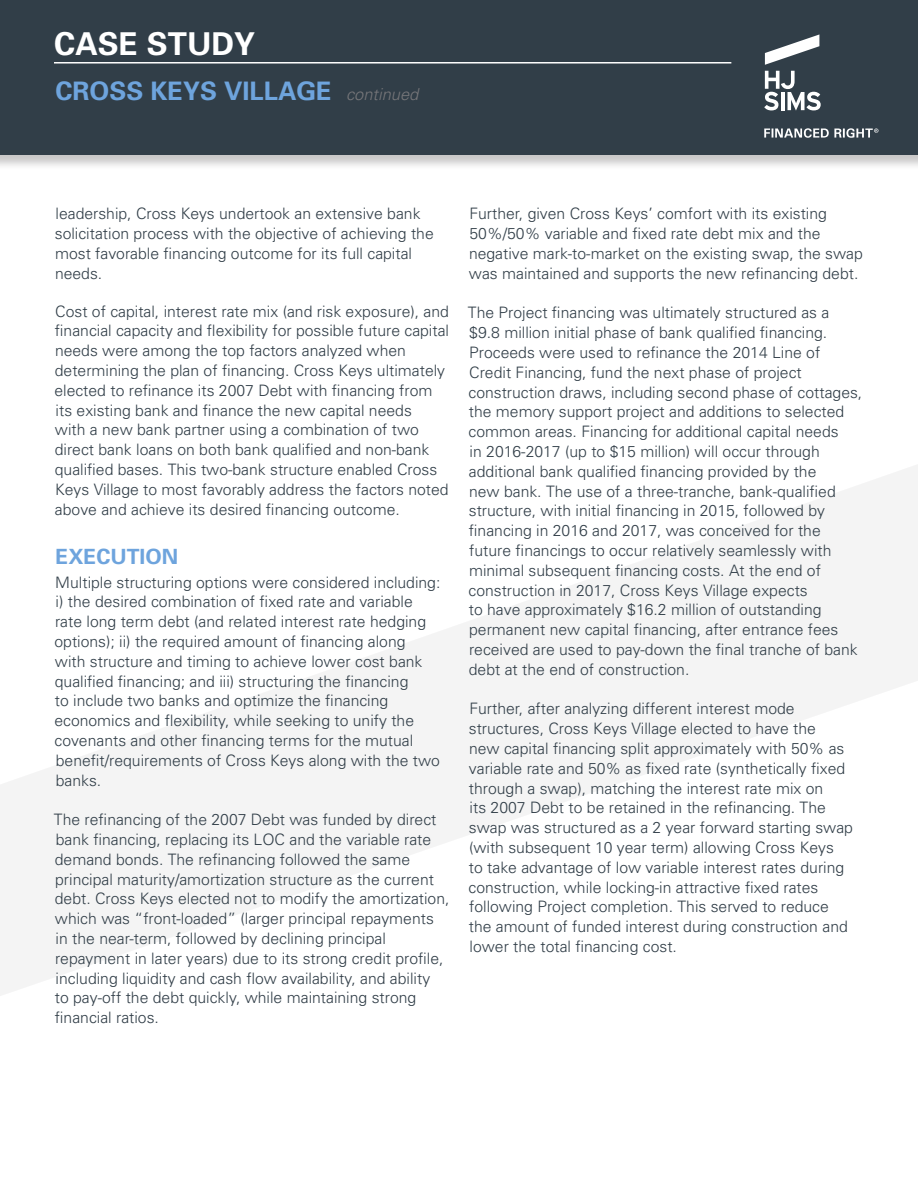
<style>
.page{position:relative;width:918px;height:1188px;background:#fff}
.page>*{position:absolute;margin:0;border:0;box-sizing:border-box;transform-origin:0 0}
.t1{font:700 31.5px "Univers";color:#fff}
.t2{font:700 25.5px "Univers";color:#6ea4dd}
.Sub_Spacing{font:700 21px "Univers";color:#6ea4dd}
.Body_Copy{font:300 15.75px/19.8px "Univers";color:#313e48}
.Sub_Spacing-2{font:300 15.75px/19.8px "Univers";color:#313e48}
.s1{font-weight:300;font-style:italic;font-size:16.5px;color:#77777a}
</style>
<div class="page">
<div style="left:0;top:0;width:918px;height:170px;background:#231f20;opacity:.25"></div>
<div style="left:0;top:0;width:918px;height:155px;background:#313e48"></div>
<hr style="left:54px;top:62px;width:677px;height:2px;background:#fff">
<svg style="left:765px;top:34px;width:54px;height:31px"></svg>
<svg style="left:764px;top:71px;width:57px;height:40px"></svg>
<svg style="left:764px;top:128px;width:114px;height:10px"></svg>
<svg style="left:0;top:465px;width:918px;height:531px"></svg>
<h1 class="t1" style="left:54px;top:25px;width:203px">CASE STUDY</h1>
<p class="t2" style="left:56px;top:75px;width:364px">CROSS KEYS VILLAGE <span class="s1">continued</span></p>
<p class="Sub_Spacing-2" style="left:55px;top:204px;width:380px">leadership, Cross Keys undertook an extensive bank solicitation process with the objective of achieving the most favorable financing outcome for its full capital needs.</p>
<p class="Sub_Spacing-2" style="left:54px;top:301px;width:396px">Cost of capital, interest rate mix (and risk exposure), and financial capacity and flexibility for possible future capital needs were among the top factors analyzed when determining the plan of financing. Cross Keys ultimately elected to refinance its 2007 Debt with financing from its existing bank and finance the new capital needs<br>with a new bank partner using a combination of two direct bank loans on both bank qualified and non-bank qualified bases. This two-bank structure enabled Cross Keys Village to most favorably address the factors noted above and achieve its desired financing outcome.</p>
<p class="Sub_Spacing" style="left:56px;top:543px;width:124px">EXECUTION</p>
<p class="Body_Copy" style="left:54px;top:572px;width:388px">Multiple structuring options were considered including: i) the desired combination of fixed rate and variable rate long term debt (and related interest rate hedging options); ii) the required amount of financing along<br>with structure and timing to achieve lower cost bank qualified financing; and iii) structuring the financing<br>to include two banks and optimize the financing economics and flexibility, while seeking to unify the covenants and other financing terms for the mutual benefit/requirements of Cross Keys along with the two banks.</p>
<p class="Body_Copy" style="left:54px;top:810px;width:397px">The refinancing of the 2007 Debt was funded by direct bank financing, replacing its LOC and the variable rate demand bonds. The refinancing followed the same principal maturity/amortization structure as the current debt. Cross Keys elected not to modify the amortization, which was “front-loaded” (larger principal repayments<br>in the near-term, followed by declining principal repayment in later years) due to its strong credit profile, including liquidity and cash flow availability, and ability<br>to pay-off the debt quickly, while maintaining strong financial ratios.</p>
<p class="Body_Copy" style="left:469px;top:204px;width:395px">Further, given Cross Keys’ comfort with its existing 50%/50% variable and fixed rate debt mix and the negative mark-to-market on the existing swap, the swap was maintained and supports the new refinancing debt.</p>
<p class="Body_Copy" style="left:468px;top:303px;width:396px">The Project financing was ultimately structured as a $9.8 million initial phase of bank qualified financing.<br>Proceeds were used to refinance the 2014 Line of Credit Financing, fund the next phase of project construction draws, including second phase of cottages, the memory support project and additions to selected common areas. Financing for additional capital needs<br>in 2016-2017 (up to $15 million) will occur through additional bank qualified financing provided by the<br>new bank. The use of a three-tranche, bank-qualified structure, with initial financing in 2015, followed by financing in 2016 and 2017, was conceived for the future financings to occur relatively seamlessly with minimal subsequent financing costs. At the end of construction in 2017, Cross Keys Village expects<br>to have approximately $16.2 million of outstanding permanent new capital financing, after entrance fees received are used to pay-down the final tranche of bank debt at the end of construction.</p>
<p class="Body_Copy" style="left:468px;top:699px;width:386px">Further, after analyzing different interest mode structures, Cross Keys Village elected to have the<br>new capital financing split approximately with 50% as variable rate and 50% as fixed rate (synthetically fixed through a swap), matching the interest rate mix on<br>its 2007 Debt to be retained in the refinancing. The swap was structured as a 2 year forward starting swap (with subsequent 10 year term) allowing Cross Keys<br>to take advantage of low variable interest rates during construction, while locking-in attractive fixed rates following Project completion. This served to reduce the amount of funded interest during construction and lower the total financing cost.</p>
</div>
